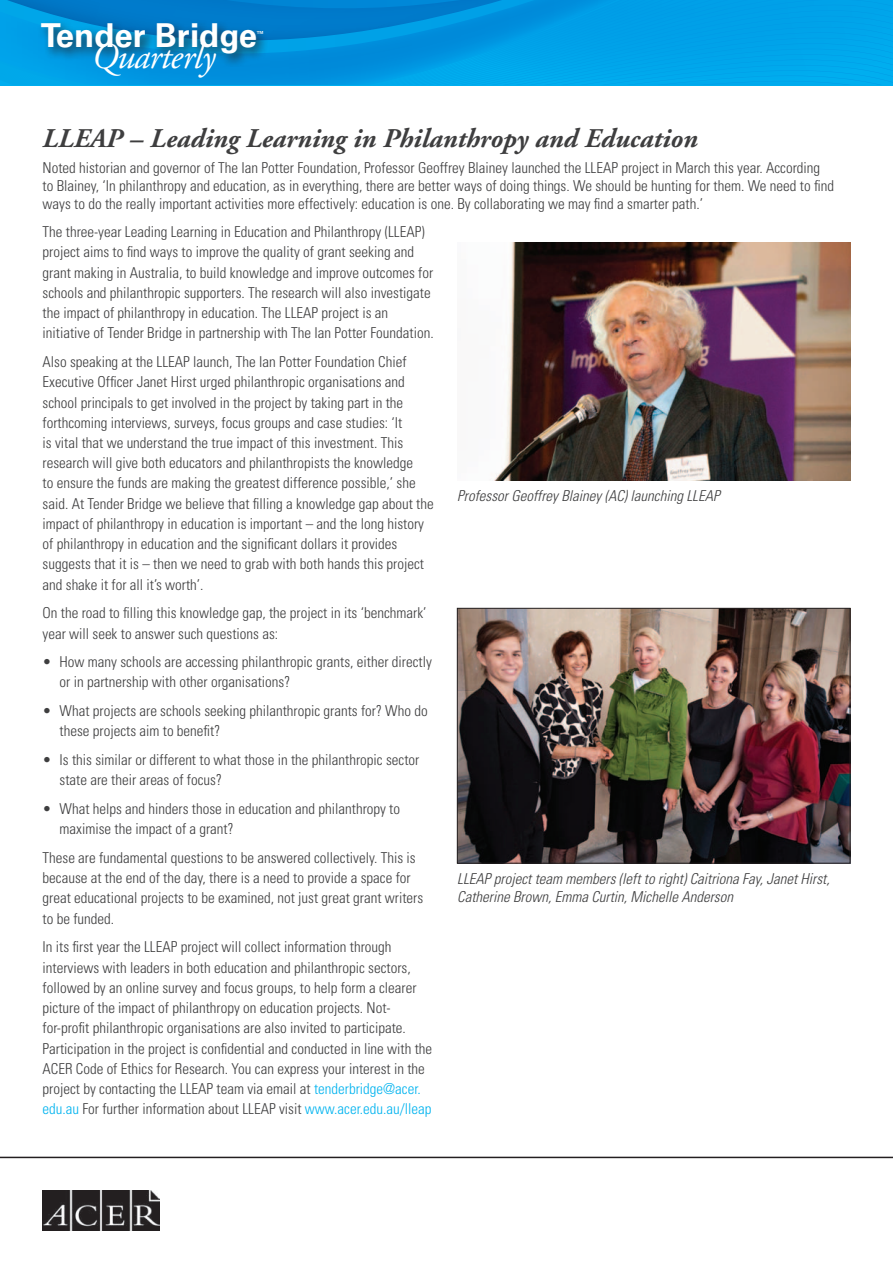
<style>
.page{position:relative;width:893px;height:1263px;background:#fff}
.page>*{position:absolute;margin:0;border:0;box-sizing:border-box;transform-origin:0 0}
.t1{font:italic 36px "Adobe Garamond";letter-spacing:-.025em;color:#fff}
.t2{font:700 32.85px "Univers";color:#fff}
.t3{font:italic 700 27px "Adobe Garamond";color:#3e3e3f}
.t4{font:300 condensed 15px/20.2px "Univers";color:#3e3e3f}
.t5{font:italic 300 condensed 15px/18px "Univers";color:#3e3e3f}
.t6{font:700 8.25px "Univers";color:#fff}
.s1{color:#00b3ef}
</style>
<div class="page">
<hr style="left:0;top:1157px;width:893px;height:1px;background:#231f20">
<img style="left:43px;top:1191px;width:116px;height:39px">
<svg style="left:0;top:85px;width:597px;height:1px"></svg>
<svg style="left:0;top:0;width:893px;height:85px;background:#0098e1"></svg>
<div style="left:37px;top:19px;width:232px;height:48px;background:#231f20;opacity:.75"></div>
<img style="left:494px;top:243px;width:356px;height:237px">
<img style="left:459px;top:610px;width:389px;height:251px">
<div style="left:457px;top:608px;width:393px;height:255px;border:1px solid #231f20"></div>
<h2 class="t2" style="left:41px;top:17px;width:218px">Tender Bridge</h2>
<p class="t6" style="left:256px;top:29px;width:10px">™</p>
<h1 class="t1" style="left:92px;top:37px;width:125px">Quarterly</h1>
<h3 class="t3" style="left:43px;top:124px;width:657px">LLEAP – Leading Learning in Philanthropy and Education</h3>
<p class="t4" style="left:43px;top:159px;width:793px;line-height:18px">Noted historian and governor of The Ian Potter Foundation, Professor Geoffrey Blainey launched the LLEAP project in March this year. According to Blainey, ‘In philanthropy and education, as in everything, there are better ways of doing things. We should be hunting for them. We need to find ways to do the really important activities more effectively: education is one. By collaborating we may find a smarter path.’</p>
<p class="t4" style="left:43px;top:222px;width:393px">The three-year Leading Learning in Education and Philanthropy (LLEAP) project aims to find ways to improve the quality of grant seeking and grant making in Australia, to build knowledge and improve outcomes for schools and philanthropic supporters. The research will also investigate the impact of philanthropy in education. The LLEAP project is an initiative of Tender Bridge in partnership with The Ian Potter Foundation.</p>
<p class="t4" style="left:43px;top:352px;width:393px">Also speaking at the LLEAP launch, The Ian Potter Foundation Chief Executive Officer Janet Hirst urged philanthropic organisations and school principals to get involved in the project by taking part in the forthcoming interviews, surveys, focus groups and case studies: ‘It<br>is vital that we understand the true impact of this investment. This research will give both educators and philanthropists the knowledge<br>to ensure the funds are making the greatest difference possible,’ she said. At Tender Bridge we believe that filling a knowledge gap about the impact of philanthropy in education is important – and the long history of philanthropy in education and the significant dollars it provides suggests that it is – then we need to grab with both hands this project and shake it for all it’s worth’.</p>
<p class="t4" style="left:43px;top:603px;width:385px">On the road to filling this knowledge gap, the project in its ‘benchmark’ year will seek to answer such questions as:</p>
<p class="t4" style="left:60px;top:652px;width:374px;text-indent:-17px">• How many schools are accessing philanthropic grants, either directly or in partnership with other organisations?</p>
<p class="t4" style="left:60px;top:701px;width:370px;text-indent:-17px">• What projects are schools seeking philanthropic grants for? Who do these projects aim to benefit?</p>
<p class="t4" style="left:60px;top:750px;width:361px;text-indent:-17px">• Is this similar or different to what those in the philanthropic sector state are their areas of focus?</p>
<p class="t4" style="left:60px;top:799px;width:342px;text-indent:-17px">• What helps and hinders those in education and philanthropy to maximise the impact of a grant?</p>
<p class="t4" style="left:43px;top:848px;width:382px">These are fundamental questions to be answered collectively. This is because at the end of the day, there is a need to provide a space for great educational projects to be examined, not just great grant writers to be funded.</p>
<p class="t4" style="left:43px;top:937px;width:391px">In its first year the LLEAP project will collect information through interviews with leaders in both education and philanthropic sectors, followed by an online survey and focus groups, to help form a clearer picture of the impact of philanthropy on education projects. Not&shy;for-profit philanthropic organisations are also invited to participate.<br>Participation in the project is confidential and conducted in line with the ACER Code of Ethics for Research. You can express your interest in the project by contacting the LLEAP team via email at <span class="s1">tenderbridge@acer. edu.au</span> For further information about LLEAP visit <span class="s1">www.acer.edu.au/lleap</span></p>
<p class="t5" style="left:457px;top:486px;width:264px">Professor Geoffrey Blainey (AC) launching LLEAP</p>
<p class="t5" style="left:457px;top:869px;width:374px">LLEAP project team members (left to right) Caitriona Fay, Janet Hirst,<br>Catherine Brown, Emma Curtin, Michelle Anderson</p>
</div>
